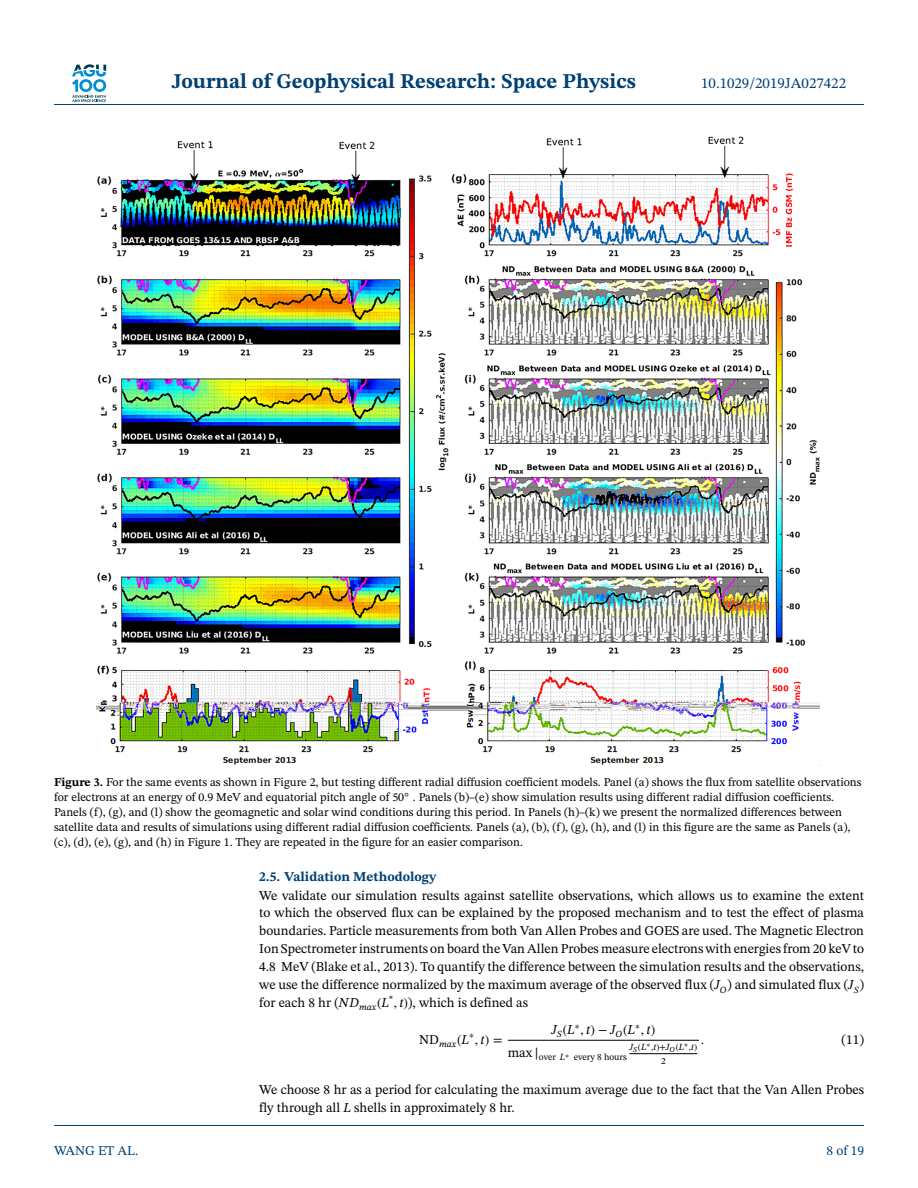
<style>
.page{position:relative;width:918px;height:1188px;background:#fff}
.page>*{position:absolute;margin:0;border:0;box-sizing:border-box;transform-origin:0 0}
.t1{font:700 21px "STIX Two Text";color:#004073}
.t2{font:15px "STIX Two Text";color:#004073}
.t3{font:13.5px/18px "STIX Two Text";color:#000;text-align:justify}
.t4{font:700 13.5px "STIX Two Text";color:#004073}
.t5{font:italic 13.5px "STIX Two Text";color:#000}
.t6{font:13.5px "STIX Two Text";color:#004073}
.t7{font:italic 13.5px "STIX Math";color:#000}
.t8{font:12px/15px "STIX Two Text";color:#000}
.t9{font:italic 9.3px/13.6px "STIX Two Text";color:#000;text-align:center}
.t10{font:9.3px "STIX Two Text";color:#000}
.s1{font-weight:700}
.s2{font-style:italic}
.s3{font-family:"STIX Math"}
.s4{font-family:"STIX Math";font-style:italic}
.s5{font-family:"STIX Math";font-style:normal}
.s6{font-style:normal}
</style>
<div class="page">
<svg style="left:72px;top:64px;width:34px;height:38px"></svg>
<hr style="left:54px;top:104px;width:810px;height:1px;background:#004073">
<img style="left:97px;top:136px;width:723px;height:629px">
<hr style="left:508px;top:1040px;width:191px;height:1px;background:#000">
<hr style="left:629px;top:1053px;width:68px;height:1px;background:#000">
<hr style="left:54px;top:1125px;width:810px;height:1px;background:#004073">
<h1 class="t1" style="left:172px;top:73px;width:466px">Journal of Geophysical Research: Space Physics</h1>
<p class="t2" style="left:701px;top:77px;width:147px">10.1029/2019JA027422</p>
<p class="t8" style="left:54px;top:776px;width:809px"><span class="s1">Figure 3.</span> For the same events as shown in Figure 2, but testing different radial diffusion coefficient models. Panel (a) shows the flux from satellite observations for electrons at an energy of 0.9 MeV and equatorial pitch angle of 50<sup>◦</sup> . Panels (b)–(e) show simulation results using different radial diffusion coefficients.<br>Panels (f), (g), and (l) show the geomagnetic and solar wind conditions during this period. In Panels (h)–(k) we present the normalized differences between satellite data and results of simulations using different radial diffusion coefficients. Panels (a), (b), (f), (g), (h), and (l) in this figure are the same as Panels (a), (c), (d), (e), (g), and (h) in Figure 1. They are repeated in the figure for an easier comparison.</p>
<p class="t4" style="left:259px;top:872px;width:178px">2.5. Validation Methodology</p>
<p class="t3" style="left:259px;top:887px;width:606px">We validate our simulation results against satellite observations, which allows us to examine the extent to which the observed flux can be explained by the proposed mechanism and to test the effect of plasma boundaries. Particle measurements from both Van Allen Probes and GOES are used. The Magnetic Electron Ion Spectrometer instruments on board the Van Allen Probes measure electrons with energies from 20 keV to 4.8 MeV (Blake et al., 2013). To quantify the difference between the simulation results and the observations, we use the difference normalized by the maximum average of the observed flux (<span class="s2">J</span><sub>O</sub>) and simulated flux (<span class="s2">J</span><sub>S</sub>) for each 8 hr (<span class="s2">ND</span><sub>max</sub><span class="s3">(</span><span class="s2">L</span><sup>*</sup><span class="s4">,</span> <span class="s2">t</span><span class="s3">)</span>), which is defined as</p>
<p class="t9" style="left:419px;top:1038px;width:85px"><sup>ND</sup>max<sup>(</sup><sup>L</sup><sup>∗</sup><sup>,</sup> <sup>t</sup><sup>)</sup> <sup>=</sup></p>
<p class="t5" style="left:552px;top:1024px;width:105px">J<sub>S</sub><span class="s5">(</span>L<sup>∗</sup><span class="s3">,</span> t<span class="s5">) −</span> J<sub>O</sub><span class="s5">(</span>L<sup>∗</sup><span class="s3">,</span> t<span class="s5">)</span></p>
<p class="t10" style="left:508px;top:1054px;width:121px"><sup>max</sup> <sup>|</sup>over <span class="s2">L</span><sup>∗</sup> every 8 hours</p>
<p class="t9" style="left:629px;top:1041px;width:69px">J<sub>S</sub><span class="s5">(</span>L<sup>∗</sup><span class="s3">,</span>t<span class="s5">)+</span>J<sub>O</sub><span class="s5">(</span>L<sup>∗</sup><span class="s3">,</span>t<span class="s5">)<br></span><span class="s6">2</span></p>
<p class="t7" style="left:701px;top:1035px;width:5px">.</p>
<p class="t3" style="left:841px;top:1031px;width:24px">(11)</p>
<p class="t3" style="left:259px;top:1082px;width:606px">We choose 8 hr as a period for calculating the maximum average due to the fact that the Van Allen Probes fly through all <span class="s2">L</span> shells in approximately 8 hr.</p>
<p class="t6" style="left:54px;top:1145px;width:86px">WANG ET AL.</p>
<p class="t6" style="left:827px;top:1145px;width:39px">8 of 19</p>
</div>
